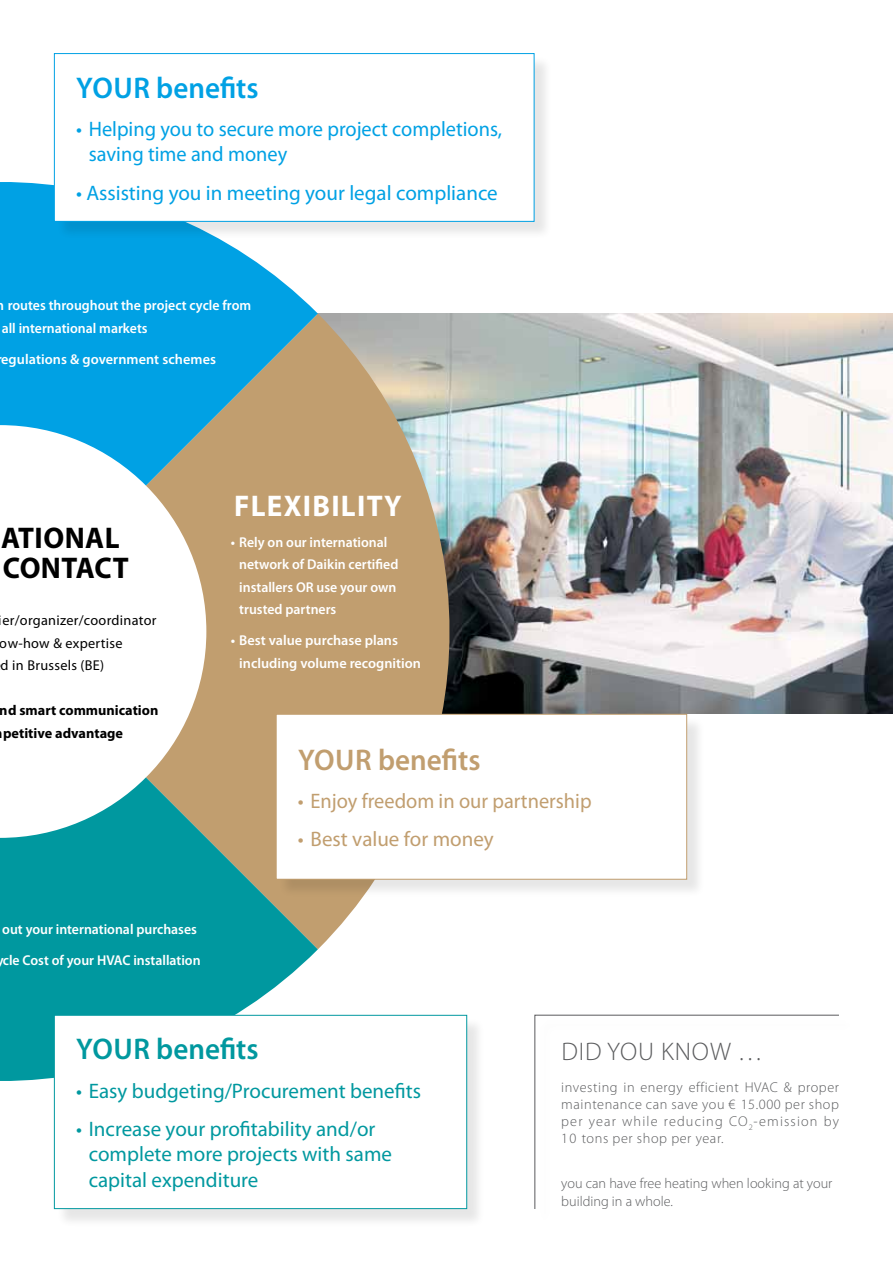
<style>
.page{position:relative;width:893px;height:1263px;background:#fff}
.page>*{position:absolute;margin:0;border:0;box-sizing:border-box;transform-origin:0 0}
.t1{font:700 30px/30px "Myriad Pro";letter-spacing:.015em;color:#000}
.t2{font:600 30px "Myriad Pro";color:#00989f}
.t3{font:600 30px "Myriad Pro";color:#c19e6f}
.t4{font:600 30px "Myriad Pro";color:#00a1e4}
.t5{font:700 30px "Myriad Pro";letter-spacing:.045em;color:#fff}
.t6{font:300 25.5px "Myriad Pro";color:#5a5b5d}
.t7{font:21px/25.5px "Myriad Pro";color:#00989f}
.t8{font:21px/25.5px "Myriad Pro";color:#00a1e4}
.t9{font:21px "Myriad Pro";color:#c19e6f}
.t10{font:600 14.25px/22.5px "Myriad Pro";color:#fff}
.t11{font:300 14.25px/17.1px "Myriad Pro";letter-spacing:.04em;color:#5a5b5d;text-align:justify}
.t12{font:14.25px/22.5px "Myriad Pro";letter-spacing:.02em;color:#000}
.t13{font:300 14.25px/18px "Myriad Pro";color:#5a5b5d}
.t14{font:700 14.25px/22.5px "Myriad Pro";color:#000}
</style>
<div class="page">
<img style="left:493px;top:314px;width:400px;height:400px">
<svg style="left:318px;top:314px;width:175px;height:635px;background:#b7a78e"></svg>
<svg style="left:0;top:138px;width:318px;height:493px;background:#51a6be"></svg>
<svg style="left:0;top:314px;width:1px;height:111px"></svg>
<svg style="left:0;top:631px;width:318px;height:494px;background:#46a097"></svg>
<svg style="left:0;top:425px;width:206px;height:413px"></svg>
<div style="left:56px;top:1017px;width:430px;height:211px;background:#000;opacity:.1"></div>
<div style="left:54px;top:1015px;width:413px;height:193px;background:#fff"></div>
<div style="left:54px;top:1015px;width:413px;height:194px;border:1px solid #00989f"></div>
<svg style="left:534px;top:1014px;width:305px;height:195px"></svg>
<div style="left:278px;top:716px;width:428px;height:182px;background:#000;opacity:.1"></div>
<div style="left:276px;top:714px;width:411px;height:165px;background:#fff"></div>
<div style="left:276px;top:714px;width:411px;height:166px;border:1px solid #c19e6f"></div>
<div style="left:56px;top:55px;width:497px;height:186px;background:#000;opacity:.1"></div>
<div style="left:54px;top:54px;width:480px;height:167px;background:#fff"></div>
<div style="left:54px;top:53px;width:480px;height:169px;border:1px solid #00a1e4"></div>
<h1 class="t4" style="left:76px;top:69px;width:184px">You r benefits</h1>
<h3 class="t8" style="left:89px;top:116px;width:415px;text-indent:-13px">• Helping you to secure more project completions, saving time and money</h3>
<h3 class="t8" style="left:76px;top:180px;width:423px">• Assisting you in meeting your legal compliance</h3>
<p class="t10" style="left:2px;top:294px;width:251px;text-indent:-5px">n routes throughout the project cycle from all international markets</p>
<p class="t10" style="left:1px;top:348px;width:216px">egulations &amp; government schemes</p>
<h1 class="t1" style="left:1px;top:522px;width:124px">ational contact</h1>
<p class="t12" style="left:-1px;top:609px;width:159px">ier/organizer/coordinator ow-how &amp; expertise<br>d in Brussels (BE)</p>
<p class="t14" style="left:0;top:699px;width:160px">nd smart communication petitive advantage</p>
<p class="t10" style="left:2px;top:913px;width:200px;line-height:31px">out your international purchases cle Cost of your HVAC installation</p>
<h1 class="t5" style="left:234px;top:486px;width:169px">Flexibility</h1>
<p class="t10" style="left:239px;top:530px;width:161px;text-indent:-9px">• Rely on our international network of Daikin certified installers OR use your own trusted partners</p>
<p class="t10" style="left:239px;top:629px;width:183px;text-indent:-9px">• Best value purchase plans including volume recognition</p>
<h1 class="t3" style="left:298px;top:741px;width:184px">You r benefits</h1>
<h3 class="t9" style="left:298px;top:788px;width:295px">• Enjoy freedom in our partnership</h3>
<h3 class="t9" style="left:298px;top:826px;width:197px">• Best value for money</h3>
<h1 class="t2" style="left:76px;top:1030px;width:184px">You r benefits</h1>
<h3 class="t7" style="left:76px;top:1077px;width:347px">• Easy budgeting/Procurement benefits</h3>
<h3 class="t7" style="left:89px;top:1116px;width:305px;text-indent:-13px">• Increase your profitability and/or complete more projects with same capital expenditure</h3>
<h2 class="t6" style="left:562px;top:1036px;width:62px">DID YOU</h2>
<h2 class="t6" style="left:661px;top:1036px;width:33px">KNOW</h2>
<h2 class="t6" style="left:738px;top:1036px;width:27px">…</h2>
<p class="t11" style="left:561px;top:1078px;width:193px">investing in energy efficient HVAC</p>
<p class="t11" style="left:561px;top:1078px;width:279px;text-indent:223px">&amp; proper maintenance can save you € 15.000 per shop per year while reducing CO <sub>2</sub>-emission by 10 tons per shop per year.</p>
<p class="t13" style="left:561px;top:1174px;width:273px">you can have free heating when looking at your building in a whole.</p>
</div>
